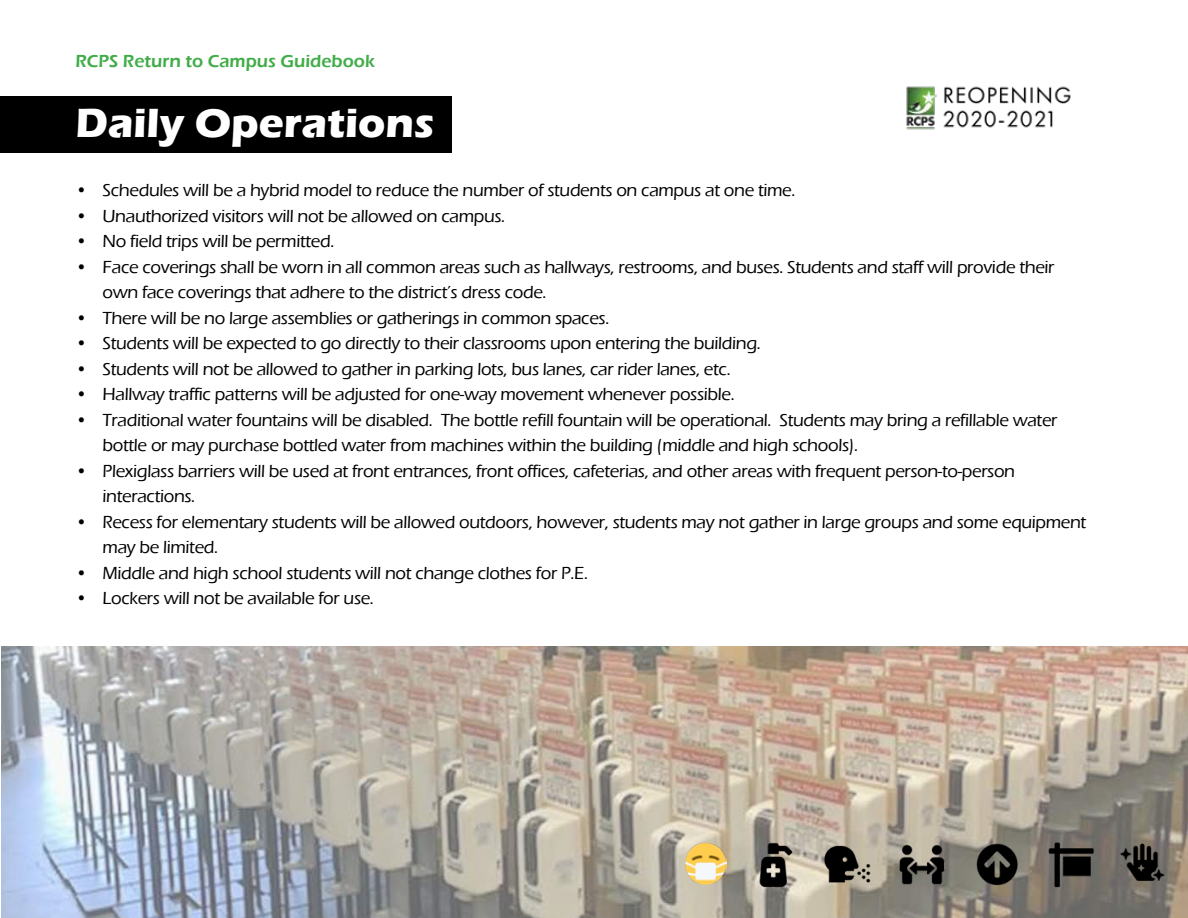
<style>
.page{position:relative;width:1188px;height:918px;background:#fff}
.page>*{position:absolute;margin:0;border:0;box-sizing:border-box;transform-origin:0 0}
.t1{font:700 42px "Eras ITC";color:#fff}
.t2{font:500 18px/25.5px "Eras ITC";letter-spacing:-.02em;color:#000}
.t3{font:600 18px "Eras ITC";color:#41ad49}
</style>
<div class="page">
<div style="left:0;top:96px;width:452px;height:56px;background:#000"></div>
<img style="left:906px;top:86px;width:165px;height:44px">
<img style="left:1px;top:647px;width:1187px;height:271px">
<img style="left:684px;top:842px;width:42px;height:42px">
<img style="left:750px;top:840px;width:48px;height:48px">
<img style="left:824px;top:840px;width:48px;height:48px">
<img style="left:898px;top:840px;width:48px;height:48px">
<img style="left:972px;top:840px;width:48px;height:48px">
<img style="left:1046px;top:840px;width:48px;height:48px">
<img style="left:1120px;top:840px;width:47px;height:48px">
<p class="t3" style="left:76px;top:51px;width:301px">RCPS Return to Campus Guidebook</p>
<h1 class="t1" style="left:76px;top:99px;width:360px">Daily Operations</h1>
<p class="t2" style="left:76px;top:178px;width:721px">• Schedules will be a hybrid model to reduce the number of students on campus at one time.</p>
<p class="t2" style="left:76px;top:203px;width:431px">• Unauthorized visitors will not be allowed on campus.</p>
<p class="t2" style="left:76px;top:229px;width:260px">• No field trips will be permitted.</p>
<p class="t2" style="left:103px;top:254px;width:953px;text-indent:-27px">• Face coverings shall be worn in all common areas such as hallways, restrooms, and buses. Students and staff will provide their own face coverings that adhere to the district’s dress code.</p>
<p class="t2" style="left:76px;top:305px;width:535px">• There will be no large assemblies or gatherings in common spaces.</p>
<p class="t2" style="left:76px;top:331px;width:687px">• Students will be expected to go directly to their classrooms upon entering the building.</p>
<p class="t2" style="left:76px;top:356px;width:657px">• Students will not be allowed to gather in parking lots, bus lanes, car rider lanes, etc.</p>
<p class="t2" style="left:76px;top:382px;width:661px">• Hallway traffic patterns will be adjusted for one-way movement whenever possible.</p>
<p class="t2" style="left:103px;top:407px;width:956px;text-indent:-27px">• Traditional water fountains will be disabled. The bottle refill fountain will be operational. Students may bring a refillable water bottle or may purchase bottled water from machines within the building (middle and high schools).</p>
<p class="t2" style="left:103px;top:458px;width:914px;text-indent:-27px">• Plexiglass barriers will be used at front entrances, front offices, cafeterias, and other areas with frequent person-to-person interactions.</p>
<p class="t2" style="left:103px;top:509px;width:985px;text-indent:-27px">• Recess for elementary students will be allowed outdoors, however, students may not gather in large groups and some equipment may be limited.</p>
<p class="t2" style="left:76px;top:560px;width:514px">• Middle and high school students will not change clothes for P.E.</p>
<p class="t2" style="left:76px;top:586px;width:300px">• Lockers will not be available for use.</p>
</div>
